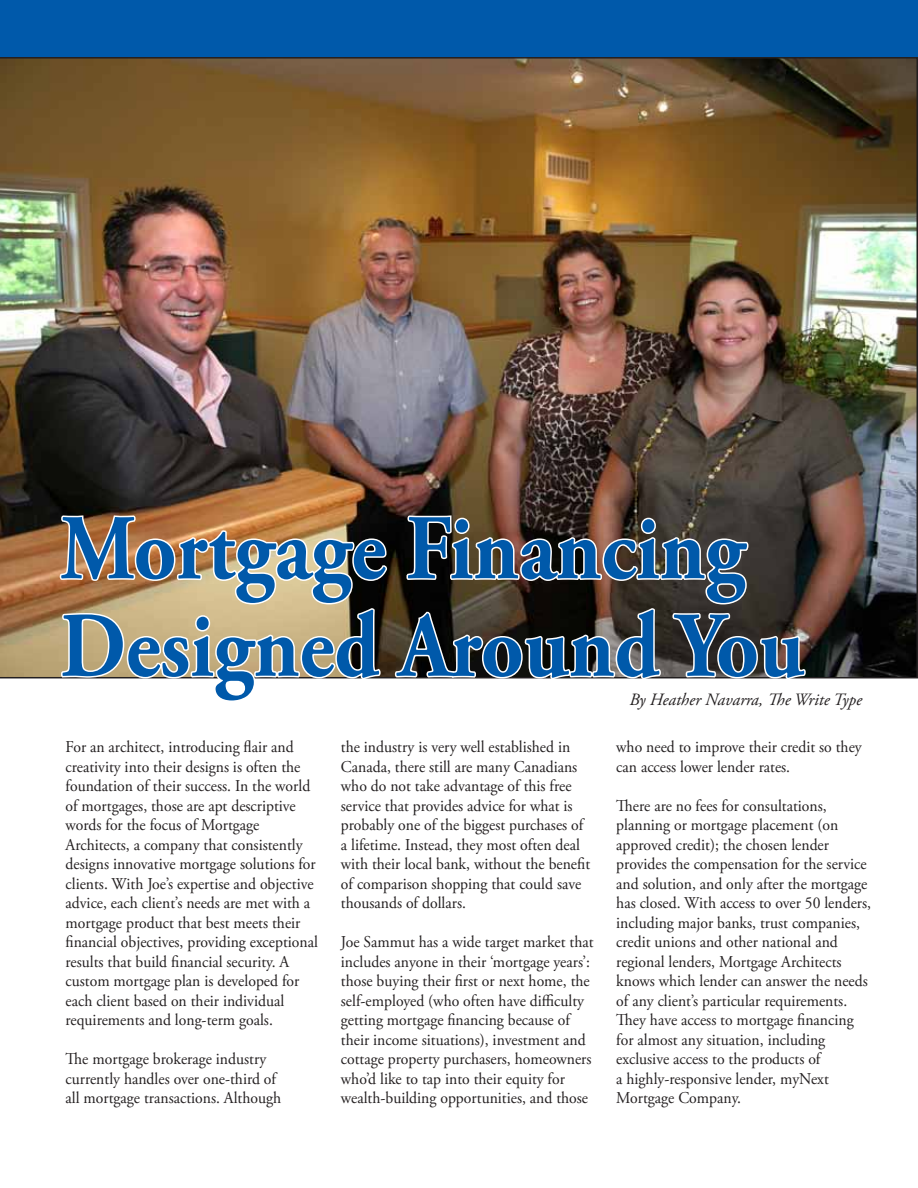
<style>
.page{position:relative;width:918px;height:1188px;background:#fff}
.page>*{position:absolute;margin:0;border:0;box-sizing:border-box;transform-origin:0 0}
.t1{font:700 92.25px/97.5px "Adobe Garamond Pro";color:#0059aa;scale:.9 1}
.t2{font:italic 17.25px "Adobe Garamond Pro";color:#231f20}
.t3{font:16.5px/19.5px "Adobe Garamond Pro";color:#231f20;scale:.95 1}
</style>
<div class="page">
<div style="left:0;top:0;width:918px;height:60px;background:#0059aa"></div>
<img style="left:0;top:57px;width:918px;height:621px">
<img style="left:58px;top:513px;width:747px;height:166px">
<h1 class="t1" style="left:60px;top:502px;width:828px">Mortgage Financing<br>Designed Around You</h1>
<p class="t2" style="left:629px;top:689px;width:234px">By Heather Navarra, The Write Type</p>
<p class="t3" style="left:66px;top:738px;width:267px">For an architect, introducing flair and creativity into their designs is often the foundation of their success. In the world of mortgages, those are apt descriptive words for the focus of Mortgage Architects, a company that consistently designs innovative mortgage solutions for clients. With Joe’s expertise and objective advice, each client’s needs are met with a mortgage product that best meets their financial objectives, providing exceptional results that build financial security. A custom mortgage plan is developed for each client based on their individual requirements and long-term goals.</p>
<p class="t3" style="left:66px;top:1050px;width:228px">The mortgage brokerage industry currently handles over one-third of all mortgage transactions. Although</p>
<p class="t3" style="left:341px;top:738px;width:264px">the industry is very well established in Canada, there still are many Canadians who do not take advantage of this free service that provides advice for what is probably one of the biggest purchases of a lifetime. Instead, they most often deal with their local bank, without the benefit of comparison shopping that could save thousands of dollars.</p>
<p class="t3" style="left:341px;top:933px;width:267px">Joe Sammut has a wide target market that includes anyone in their ‘mortgage years’: those buying their first or next home, the self-employed (who often have difficulty getting mortgage financing because of their income situations), investment and cottage property purchasers, homeowners who’d like to tap into their equity for wealth-building opportunities, and those</p>
<p class="t3" style="left:616px;top:738px;width:260px">who need to improve their credit so they can access lower lender rates.</p>
<p class="t3" style="left:616px;top:796px;width:270px">There are no fees for consultations, planning or mortgage placement (on approved credit); the chosen lender provides the compensation for the service and solution, and only after the mortgage has closed. With access to over 50 lenders, including major banks, trust companies, credit unions and other national and regional lenders, Mortgage Architects knows which lender can answer the needs of any client’s particular requirements.<br>They have access to mortgage financing for almost any situation, including exclusive access to the products of<br>a highly-responsive lender, myNext Mortgage Company.</p>
</div>
